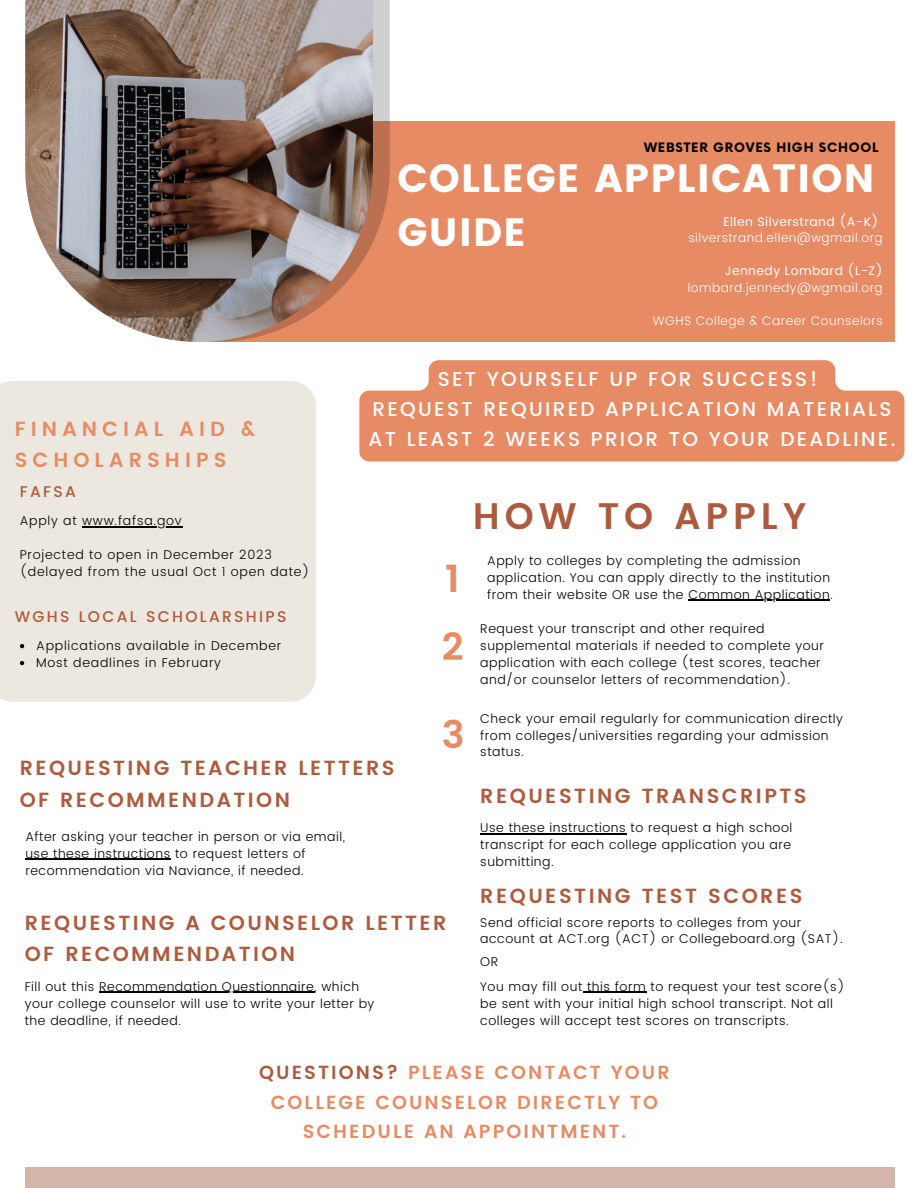
<style>
.page{position:relative;width:918px;height:1188px;background:#fff}
.page>*{position:absolute;margin:0;border:0;box-sizing:border-box;transform-origin:0 0}
.t1{font:39.45px/53.1px "Poppins";letter-spacing:.035em;color:#fff}
.t2{font:600 38.4px "Poppins";color:#e78b65}
.t3{font:600 38.1px "Poppins";color:#e78b65}
.t4{font:600 36.9px "Poppins";letter-spacing:.135em;color:#ad5b3e}
.t5{font:600 20.4px/31.5px "Poppins";letter-spacing:.12em;color:#ad5b3e}
.t6{font:600 20.4px/31.5px "Poppins";letter-spacing:.25em;color:#e78b65}
.t7{font:500 19.95px/30.3px "Poppins";letter-spacing:.12em;color:#fff}
.t8{font:600 18.9px/29.2px "Poppins";letter-spacing:.11em;color:#e78b65;text-align:center}
.t9{font:500 15.45px "Poppins";letter-spacing:.15em;color:#ad5b3e}
.t10{font:300 12.75px/17px "Poppins";letter-spacing:.04em;color:#000}
.t11{font:300 12.75px/17px "Poppins";letter-spacing:.06em;color:#000}
.t12{font:700 12.75px "Now";letter-spacing:.06em;color:#000}
.t13{font:300 12.3px "Poppins";letter-spacing:.04em;color:#fff}
.t14{font:12.3px "Poppins";letter-spacing:.04em;color:#fff}
.s1{color:#ad5b3e}
</style>
<div class="page">
<div style="left:190px;top:122px;width:705px;height:220px;background:#e78b65"></div>
<svg style="left:373px;top:0;width:17px;height:242px"></svg>
<img style="left:25px;top:0;width:348px;height:342px">
<div style="left:0;top:381px;width:316px;height:321px;background:#ede8df"></div>
<div style="left:25px;top:1167px;width:870px;height:21px;background:#d5b5aa"></div>
<svg style="left:20px;top:644px;width:4px;height:4px"></svg>
<svg style="left:20px;top:661px;width:4px;height:4px"></svg>
<hr style="left:82px;top:526px;width:101px;height:1px;background:#000">
<hr style="left:480px;top:833px;width:146px;height:1px;background:#000">
<hr style="left:25px;top:859px;width:146px;height:1px;background:#000">
<hr style="left:99px;top:992px;width:215px;height:1px;background:#000">
<hr style="left:583px;top:992px;width:63px;height:1px;background:#000">
<hr style="left:688px;top:600px;width:142px;height:1px;background:#000">
<svg style="left:359px;top:360px;width:546px;height:102px;fill:#e78b65"></svg>
<p class="t12" style="left:644px;top:141px;width:236px">WEBSTER GROVES HIGH SCHOOL</p>
<p class="t6" style="left:15px;top:413px;width:242px">FINANCIAL AID &amp;<br>SCHOLARSHIPS</p>
<p class="t9" style="left:20px;top:482px;width:58px">FAFSA</p>
<p class="t11" style="left:20px;top:512px;width:164px">Apply at www.fafsa.gov</p>
<p class="t11" style="left:20px;top:546px;width:291px">Projected to open in December 2023 (delayed from the usual Oct 1 open date)</p>
<p class="t9" style="left:15px;top:608px;width:273px">WGHS LOCAL SCHOLARSHIPS</p>
<p class="t11" style="left:36px;top:637px;width:247px">Applications available in December</p>
<p class="t11" style="left:36px;top:654px;width:186px">Most deadlines in February</p>
<p class="t1" style="left:397px;top:152px;width:479px">COLLEGE APPLICATION<br>GUIDE</p>
<p class="t14" style="left:723px;top:215px;width:157px">Ellen Silverstrand (A-K)</p>
<p class="t13" style="left:688px;top:231px;width:196px">silverstrand.ellen@wgmail.org</p>
<p class="t14" style="left:725px;top:264px;width:160px">Jennedy Lombard (L-Z)</p>
<p class="t13" style="left:688px;top:280px;width:197px">lombard.jennedy@wgmail.org</p>
<p class="t13" style="left:653px;top:313px;width:231px">WGHS College &amp; Career Counselors</p>
<p class="t7" style="left:438px;top:364px;width:381px">SET YOURSELF UP FOR SUCCESS!</p>
<p class="t7" style="left:369px;top:394px;width:528px">REQUEST REQUIRED APPLICATION MATERIALS<br>AT LEAST 2 WEEKS PRIOR TO YOUR DEADLINE.</p>
<p class="t2" style="left:445px;top:557px;width:16px">1</p>
<p class="t4" style="left:473px;top:495px;width:335px">HOW TO APPLY</p>
<p class="t10" style="left:487px;top:552px;width:345px">Apply to colleges by completing the admission application. You can apply directly to the institution</p>
<p class="t10" style="left:487px;top:586px;width:347px">from their website OR use the Common Application.</p>
<p class="t3" style="left:442px;top:624px;width:23px">2</p>
<p class="t10" style="left:480px;top:621px;width:345px">Request your transcript and other required supplemental materials if needed to complete your application with each college (test scores, teacher and/or counselor letters of recommendation).</p>
<p class="t3" style="left:442px;top:713px;width:24px">3</p>
<p class="t10" style="left:480px;top:710px;width:364px">Check your email regularly for communication directly from colleges/universities regarding your admission status.</p>
<p class="t5" style="left:20px;top:752px;width:376px">REQUESTING TEACHER LETTERS</p>
<p class="t5" style="left:20px;top:784px;width:272px">OF RECOMMENDATION</p>
<p class="t10" style="left:25px;top:828px;width:321px">After asking your teacher in person or via email,</p>
<p class="t10" style="left:25px;top:845px;width:282px">use these instructions to request letters of recommendation via Naviance, if needed.</p>
<p class="t5" style="left:25px;top:907px;width:423px">REQUESTING A COUNSELOR LETTER<br>OF RECOMMENDATION</p>
<p class="t10" style="left:25px;top:978px;width:351px">Fill out this Recommendation Questionnaire, which your college counselor will use to write your letter by the deadline, if needed.</p>
<p class="t5" style="left:480px;top:780px;width:328px">REQUESTING TRANSCRIPTS</p>
<p class="t10" style="left:480px;top:819px;width:314px;text-align:justify">Use these instructions to request a high school transcript for each college application you are submitting.</p>
<p class="t5" style="left:480px;top:880px;width:324px">REQUESTING TEST SCORES</p>
<p class="t10" style="left:480px;top:914px;width:364px">Send official score reports to colleges from your account at ACT.org (ACT) or Collegeboard.org (SAT).</p>
<p class="t10" style="left:480px;top:953px;width:20px">OR</p>
<p class="t10" style="left:480px;top:978px;width:366px">You may fill out this form to request your test score(s) be sent with your initial high school transcript. Not all colleges will accept test scores on transcripts.</p>
<p class="t8" style="left:259px;top:1058px;width:412px"><span class="s1">QUESTIONS?</span> PLEASE CONTACT YOUR<br>COLLEGE COUNSELOR DIRECTLY TO<br>SCHEDULE AN APPOINTMENT.</p>
</div>
